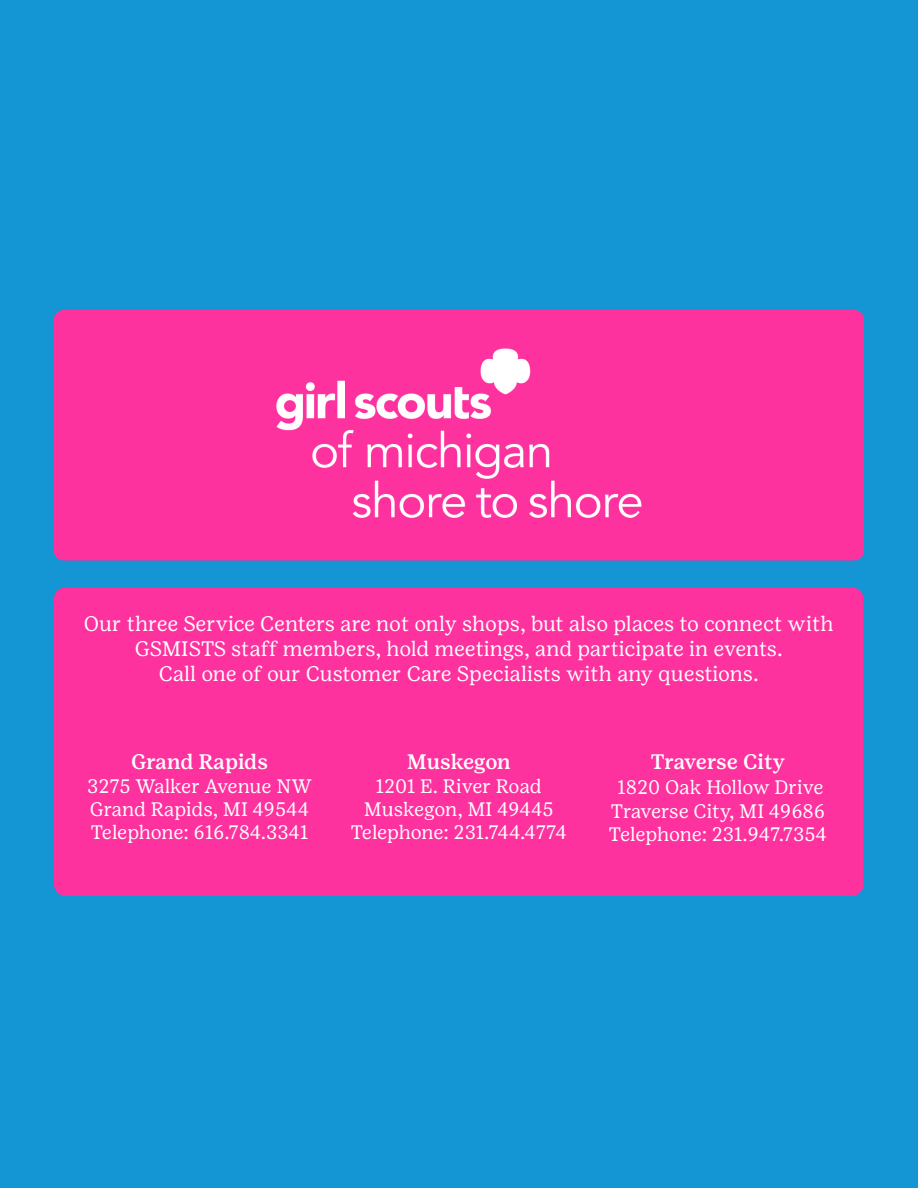
<style>
.page{position:relative;width:918px;height:1188px;background:#1496d4}
.page>*{position:absolute;margin:0;border:0;box-sizing:border-box;transform-origin:0 0}
.t1{font:21px/25.2px "Girl Scout Text";color:#fff;text-align:center}
.t2{font:500 21px "Girl Scout Text";letter-spacing:-.01em;color:#fff}
.t3{font:19.5px/23.4px "Girl Scout Text";letter-spacing:-.005em;color:#fff;text-align:center}
</style>
<div class="page">
<div style="left:54px;top:310px;width:810px;height:251px;background:#fd329e;border-radius:10px"></div>
<img style="left:276px;top:348px;width:366px;height:170px">
<div style="left:54px;top:588px;width:810px;height:308px;background:#fd329e;border-radius:11px"></div>
<p class="t1" style="left:84px;top:610px;width:751px">Our three Service Centers are not only shops, but also places to connect with<br>GSMISTS staff members, hold meetings, and participate in events.<br>Call one of our Customer Care Specialists with any questions.</p>
<p class="t2" style="left:131px;top:749px;width:138px">Grand Rapids</p>
<p class="t3" style="left:87px;top:774px;width:226px;text-align:left">3275 Walker Avenue NW<br>Grand Rapids, MI 49544<br>Telephone: 616.784.3341</p>
<p class="t2" style="left:407px;top:749px;width:105px">Muskegon</p>
<p class="t3" style="left:351px;top:774px;width:218px">1201 E. River Road<br>Muskegon, MI 49445<br>Telephone: 231.744.4774</p>
<p class="t2" style="left:651px;top:749px;width:136px">Traverse City</p>
<p class="t3" style="left:609px;top:776px;width:220px">1820 Oak Hollow Drive<br>Traverse City, MI 49686<br>Telephone: 231.947.7354</p>
</div>
